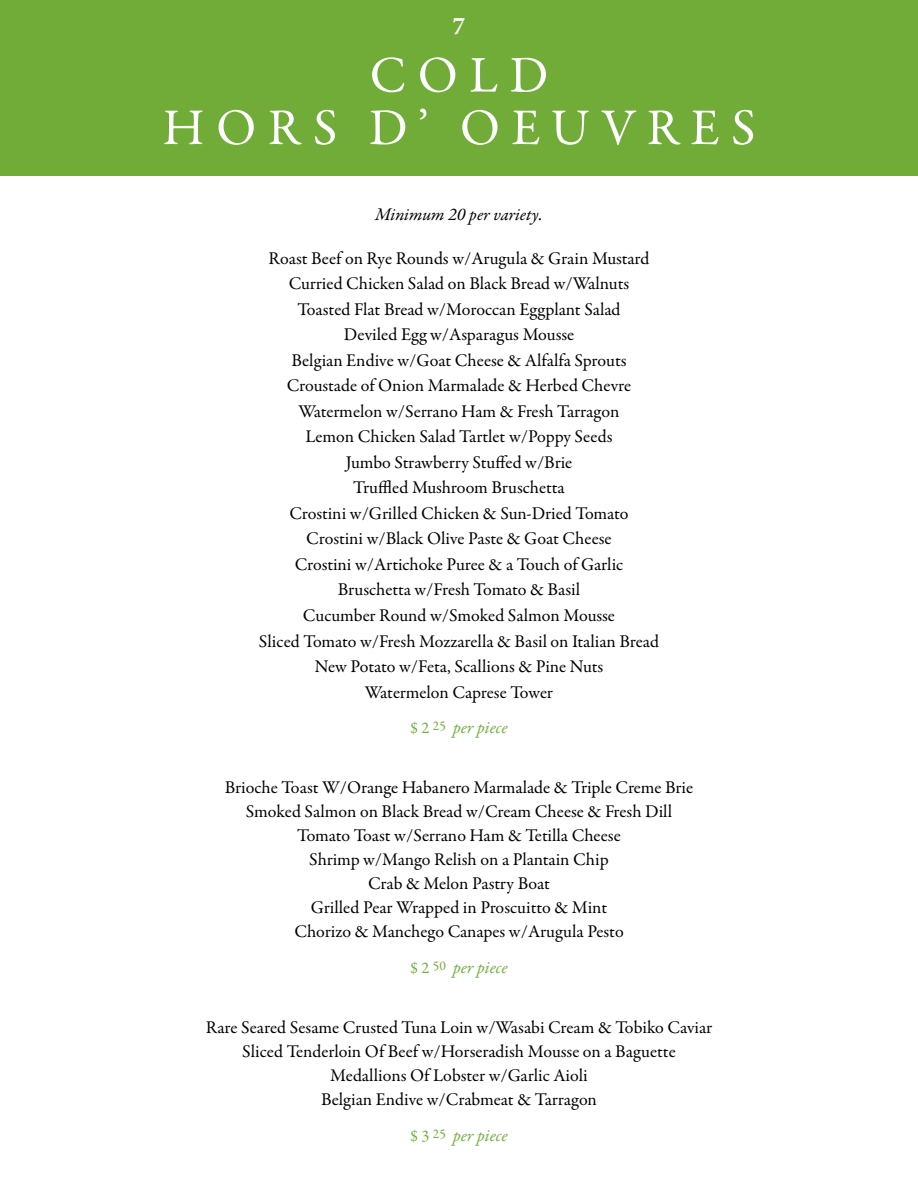
<style>
.page{position:relative;width:918px;height:1188px;background:#fff}
.page>*{position:absolute;margin:0;border:0;box-sizing:border-box;transform-origin:0 0}
.t1{font:51.6px/52.5px "Garamond Premr Pro";letter-spacing:.22em;color:#fff;text-align:center}
.t2{font:700 25.5px "Minion Pro";color:#fff}
.t3{font:18px/25.5px "Garamond Premr Pro";letter-spacing:-.005em;color:#000;text-align:center}
.t4{font:italic 18px "Garamond Premr Pro";color:#71ac39}
.t5{font:italic 18px "Garamond Premr Pro";color:#000}
.s1{font-style:normal;font-size:16.5px}
</style>
<div class="page">
<div style="left:0;top:0;width:918px;height:176px;background:#71ac39"></div>
<h2 class="t2" style="left:453px;top:8px;width:14px">7</h2>
<h1 class="t1" style="left:162px;top:50px;width:595px">COLD<br>HORS D’ OEUVRES</h1>
<p class="t5" style="left:375px;top:203px;width:169px">Minimum 20 per variety.</p>
<p class="t3" style="left:259px;top:246px;width:402px">Roast Beef on Rye Rounds w/Arugula &amp; Grain Mustard Curried Chicken Salad on Black Bread w/Walnuts<br>Toasted Flat Bread w/Moroccan Eggplant Salad<br>Deviled Egg w/Asparagus Mousse<br>Belgian Endive w/Goat Cheese &amp; Alfalfa Sprouts Croustade of Onion Marmalade &amp; Herbed Chevre Watermelon w/Serrano Ham &amp; Fresh Tarragon<br>Lemon Chicken Salad Tartlet w/Poppy Seeds<br>Jumbo Strawberry Stuffed w/Brie<br>Truffled Mushroom Bruschetta<br>Crostini w/Grilled Chicken &amp; Sun-Dried Tomato Crostini w/Black Olive Paste &amp; Goat Cheese<br>Crostini w/Artichoke Puree &amp; a Touch of Garlic Bruschetta w/Fresh Tomato &amp; Basil<br>Cucumber Round w/Smoked Salmon Mousse<br>Sliced Tomato w/Fresh Mozzarella &amp; Basil on Italian Bread New Potato w/Feta, Scallions &amp; Pine Nuts<br>Watermelon Caprese Tower</p>
<p class="t4" style="left:410px;top:716px;width:99px"><span class="s1">$ 2</span> <sup>25</sup> per piece</p>
<p class="t3" style="left:225px;top:776px;width:470px;line-height:24px">Brioche Toast W/Orange Habanero Marmalade &amp; Triple Creme Brie Smoked Salmon on Black Bread w/Cream Cheese &amp; Fresh Dill Tomato Toast w/Serrano Ham &amp; Tetilla Cheese<br>Shrimp w/Mango Relish on a Plantain Chip<br>Crab &amp; Melon Pastry Boat<br>Grilled Pear Wrapped in Proscuitto &amp; Mint<br>Chorizo &amp; Manchego Canapes w/Arugula Pesto</p>
<p class="t4" style="left:410px;top:956px;width:99px"><span class="s1">$ 2</span> <sup>50</sup> per piece</p>
<p class="t3" style="left:206px;top:1016px;width:508px;line-height:24px">Rare Seared Sesame Crusted Tuna Loin w/Wasabi Cream &amp; Tobiko Caviar Sliced Tenderloin Of Beef w/Horseradish Mousse on a Baguette Medallions Of Lobster w/Garlic Aioli<br>Belgian Endive w/Crabmeat &amp; Tarragon</p>
<p class="t4" style="left:410px;top:1124px;width:99px"><span class="s1">$ 3</span> <sup>25</sup> per piece</p>
</div>
